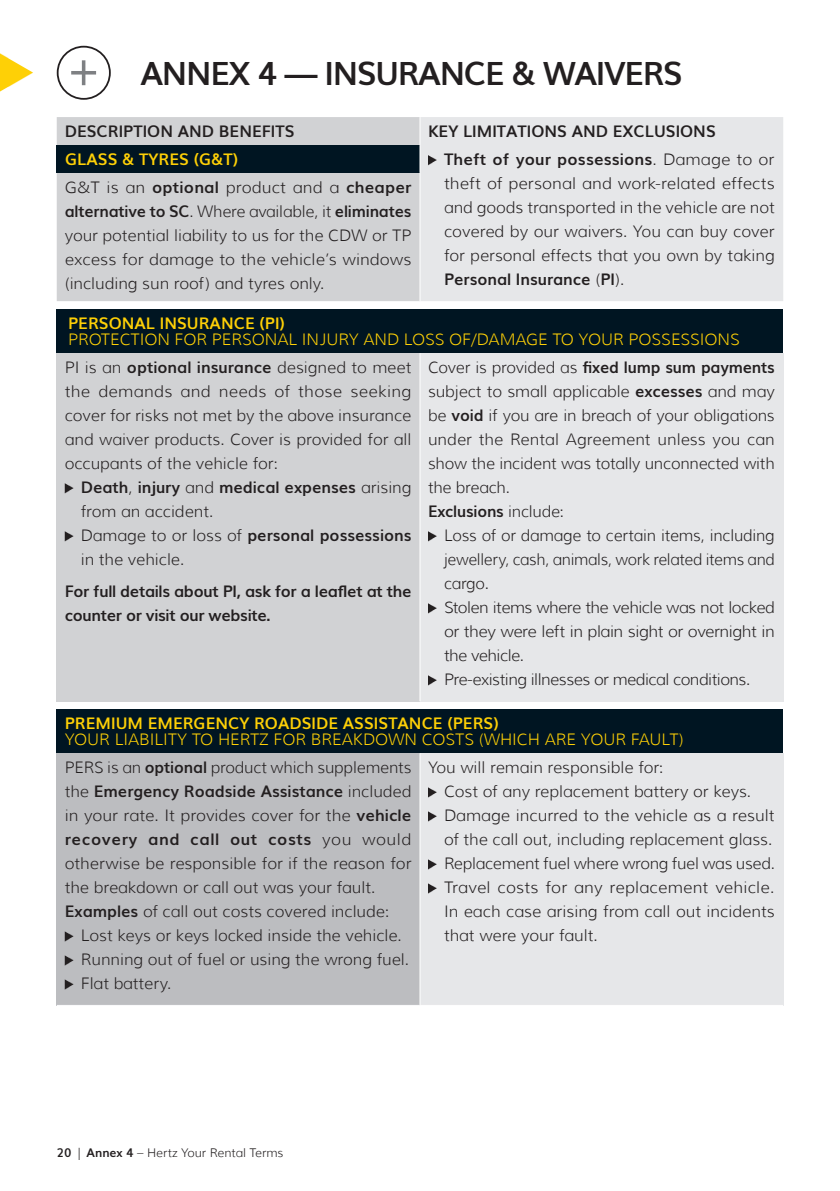
<style>
.page{position:relative;width:840px;height:1191px;background:#fff}
.page>*{position:absolute;margin:0;border:0;box-sizing:border-box;transform-origin:0 0}
.t1{font:700 32px "Muli";letter-spacing:-.04em;color:#231f20}
.Justified_body_1{font:300 16px/24px "Muli";color:#231f20;text-align:justify}
.Tabbed_Body_Justifie{font:300 16px/24px "Muli";color:#231f20;text-align:justify}
.Heading_1{font:300 16px/16px "Muli";color:#fed006}
.Body{font:700 16px/24px "Muli";letter-spacing:-.02em;color:#231f20}
.Tabbed_Body_Justifie-2{font:700 16px/24px "Muli";color:#231f20}
.Heading_1-2{font:700 16px "Muli";color:#231f20}
.Tabbed_Body_Justifie-3{font:300 16px "Muli";letter-spacing:-.03em;color:#231f20}
.Justified_body_1-2{font:700 16px "Muli";letter-spacing:-.01em;color:#231f20}
.Heading_1-3{font:700 16px "Muli";color:#fed006}
.t2{font:300 12px "Muli";color:#231f20}
.s1{font-weight:700}
.s2{font-weight:300}
</style>
<div class="page">
<svg style="left:0;top:53px;width:33px;height:39px"></svg>
<div style="left:57px;top:46px;width:54px;height:54px;border:2px solid #231f20;border-radius:50%"></div>
<svg style="left:71px;top:60px;width:25px;height:25px"></svg>
<div style="left:57px;top:309px;width:725px;height:44px;background:#001522"></div>
<div style="left:57px;top:353px;width:363px;height:348px;background:#d1d2d4"></div>
<div style="left:420px;top:353px;width:362px;height:348px;background:#e6e7e9"></div>
<hr style="left:419px;top:353px;width:1px;height:348px;background:#fff">
<svg style="left:65px;top:483px;width:8px;height:10px"></svg>
<svg style="left:65px;top:531px;width:8px;height:10px"></svg>
<svg style="left:428px;top:531px;width:8px;height:10px"></svg>
<svg style="left:428px;top:603px;width:8px;height:10px"></svg>
<svg style="left:428px;top:675px;width:8px;height:10px"></svg>
<div style="left:57px;top:117px;width:362px;height:184px;background:#d1d2d4"></div>
<div style="left:420px;top:117px;width:362px;height:184px;background:#e6e7e9"></div>
<div style="left:57px;top:145px;width:363px;height:28px;background:#001522"></div>
<svg style="left:419px;top:117px;width:1px;height:56px"></svg>
<svg style="left:428px;top:155px;width:8px;height:10px"></svg>
<div style="left:57px;top:709px;width:725px;height:44px;background:#001522"></div>
<div style="left:57px;top:753px;width:363px;height:252px;background:#bcbdc0"></div>
<div style="left:420px;top:753px;width:362px;height:252px;background:#e6e7e9"></div>
<hr style="left:419px;top:753px;width:1px;height:252px;background:#fff">
<svg style="left:65px;top:931px;width:8px;height:10px"></svg>
<svg style="left:65px;top:955px;width:8px;height:10px"></svg>
<svg style="left:65px;top:979px;width:8px;height:10px"></svg>
<svg style="left:428px;top:787px;width:8px;height:10px"></svg>
<svg style="left:428px;top:811px;width:8px;height:10px"></svg>
<svg style="left:428px;top:859px;width:8px;height:10px"></svg>
<svg style="left:428px;top:883px;width:8px;height:10px"></svg>
<p class="t1" style="left:140px;top:48px;width:543px">ANNEX 4 — INSURANCE &amp; WAIVERS</p>
<p class="Heading_1-2" style="left:65px;top:118px;width:231px">DESCRIPTION AND BENEFITS</p>
<p class="Heading_1-2" style="left:428px;top:118px;width:289px">KEY LIMITATIONS AND EXCLUSIONS</p>
<p class="Heading_1-3" style="left:65px;top:146px;width:174px">GLASS &amp; TYRES (G&amp;T)</p>
<p class="Tabbed_Body_Justifie" style="left:444px;top:147px;width:332px"><span class="s1">Theft of your possessions</span>. Damage to or theft of personal and work-related effects and goods transported in the vehicle are not covered by our waivers. You can buy cover for personal effects that you own by taking <span class="s1">Personal Insurance</span> (<span class="s1">PI</span>).</p>
<p class="Justified_body_1" style="left:65px;top:175px;width:348px">G&amp;T is an <span class="s1">optional</span> product and a <span class="s1">cheaper alternative to SC</span>. Where available, it <span class="s1">eliminates </span>your potential liability to us for the CDW or TP excess for damage to the vehicle’s windows (including sun roof) and tyres only.</p>
<p class="Heading_1" style="left:68px;top:315px;width:672px"><span class="s1">PERSONAL INSURANCE (PI)<br></span>PROTECTION FOR PERSONAL INJURY AND LOSS OF/DAMAGE TO YOUR POSSESSIONS</p>
<p class="Justified_body_1" style="left:65px;top:355px;width:348px">PI is an <span class="s1">optional insurance</span> designed to meet the demands and needs of those seeking cover for risks not met by the above insurance and waiver products. Cover is provided for all occupants of the vehicle for:</p>
<p class="Tabbed_Body_Justifie-2" style="left:81px;top:474px;width:332px">Death<span class="s2">,</span> injury <span class="s2">and</span> medical expenses <span class="s2">arising from an accident.</span></p>
<p class="Tabbed_Body_Justifie" style="left:81px;top:523px;width:332px">Damage to or loss of <span class="s1">personal possessions </span>in the vehicle.</p>
<p class="Body" style="left:65px;top:578px;width:348px">For full details about PI, ask for a leaflet at the counter or visit our website.</p>
<p class="Justified_body_1" style="left:428px;top:355px;width:348px">Cover is provided as <span class="s1">fixed lump sum payments </span>subject to small applicable <span class="s1">excesses</span> and may be <span class="s1">void</span> if you are in breach of your obligations under the Rental Agreement unless you can show the incident was totally unconnected with the breach.</p>
<p class="Justified_body_1-2" style="left:428px;top:498px;width:137px">Exclusions <span class="s2">include:</span></p>
<p class="Tabbed_Body_Justifie" style="left:444px;top:523px;width:332px">Loss of or damage to certain items, including jewellery, cash, animals, work related items and cargo.</p>
<p class="Tabbed_Body_Justifie" style="left:444px;top:595px;width:332px">Stolen items where the vehicle was not locked or they were left in plain sight or overnight in the vehicle.</p>
<p class="Tabbed_Body_Justifie-3" style="left:444px;top:670px;width:307px">Pre-existing illnesses or medical conditions.</p>
<p class="Heading_1" style="left:65px;top:715px;width:620px"><span class="s1">PREMIUM EMERGENCY ROADSIDE ASSISTANCE (PERS)<br></span>YOUR LIABILITY TO HERTZ FOR BREAKDOWN COSTS (WHICH ARE YOUR FAULT)</p>
<p class="Justified_body_1" style="left:65px;top:755px;width:348px">PERS is an <span class="s1">optional</span> product which supplements the <span class="s1">Emergency Roadside Assistance</span> included in your rate. It provides cover for the <span class="s1">vehicle recovery and call out costs</span> you would otherwise be responsible for if the reason for the breakdown or call out was your fault.</p>
<p class="Justified_body_1" style="left:65px;top:899px;width:326px"><span class="s1">Examples</span> of call out costs covered include:</p>
<p class="Tabbed_Body_Justifie" style="left:81px;top:923px;width:322px">Lost keys or keys locked inside the vehicle.</p>
<p class="Tabbed_Body_Justifie" style="left:81px;top:947px;width:329px">Running out of fuel or using the wrong fuel.</p>
<p class="Tabbed_Body_Justifie" style="left:81px;top:971px;width:92px">Flat battery.</p>
<p class="Justified_body_1" style="left:428px;top:755px;width:237px">You will remain responsible for:</p>
<p class="Tabbed_Body_Justifie" style="left:444px;top:779px;width:308px">Cost of any replacement battery or keys.</p>
<p class="Tabbed_Body_Justifie" style="left:444px;top:803px;width:332px">Damage incurred to the vehicle as a result of the call out, including replacement glass.</p>
<p class="Tabbed_Body_Justifie" style="left:444px;top:851px;width:332px">Replacement fuel where wrong fuel was used.</p>
<p class="Tabbed_Body_Justifie" style="left:444px;top:875px;width:332px">Travel costs for any replacement vehicle.<br>In each case arising from call out incidents that were your fault.</p>
<p class="t2" style="left:57px;top:1145px;width:228px"><span class="s1">20</span> | <span class="s1">Annex 4</span> – Hertz Your Rental Terms</p>
</div>
